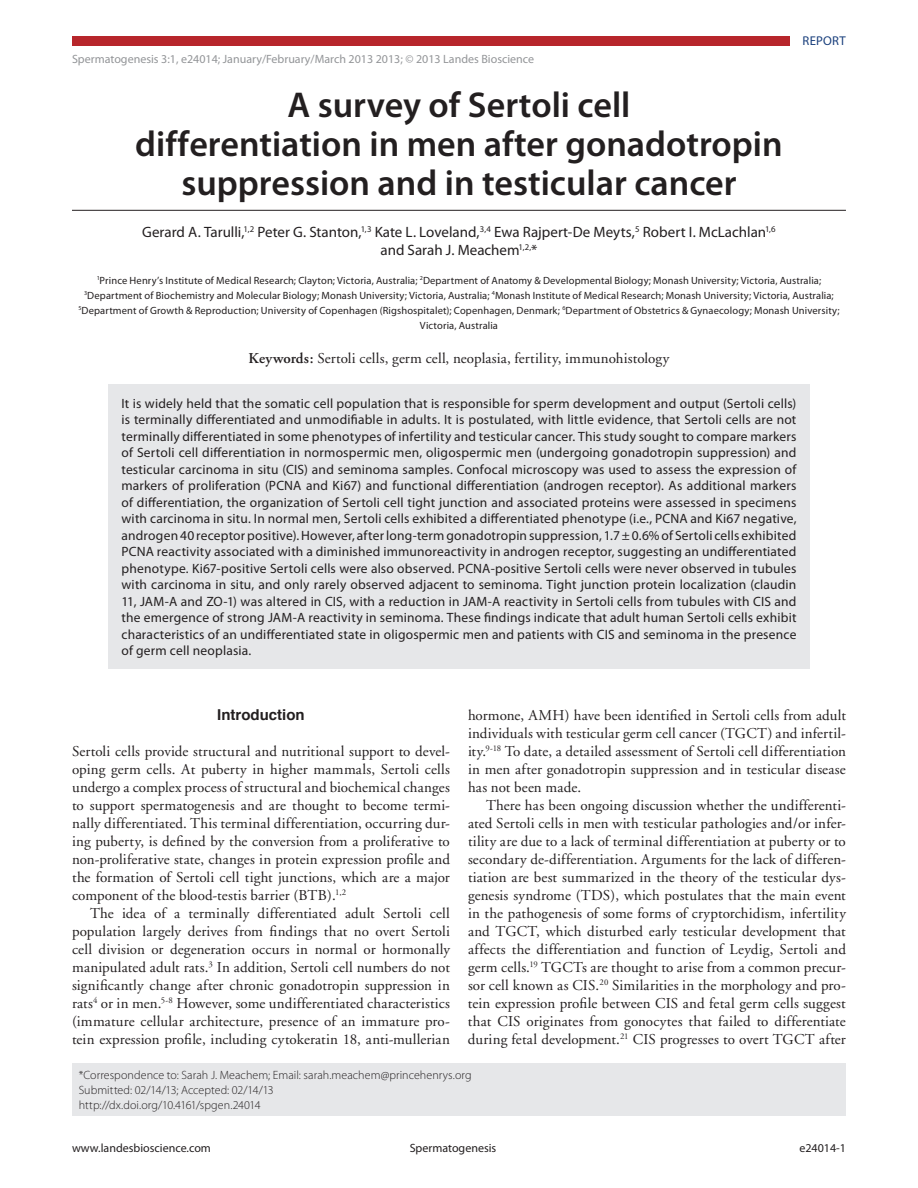
<style>
.page{position:relative;width:918px;height:1188px;background:#fff}
.page>*{position:absolute;margin:0;border:0;box-sizing:border-box;transform-origin:0 0}
.t1{font:600 36px/39px "Myriad Pro";color:#231f20;text-align:center}
.t2{font:15px/18px "Adobe Garamond";letter-spacing:.005em;color:#231f20;text-align:justify}
.t3{font:15px/18px "Myriad Pro";color:#231f20;text-align:center}
.t4{font:700 15px "Helvetica";color:#231f20}
.t5{font:13.5px/16.5px "Myriad Pro";letter-spacing:.015em;color:#231f20;text-align:justify}
.t6{font:12.75px "Myriad Pro";letter-spacing:.02em;color:#193f7c}
.t7{font:300 12px/15px "Myriad Pro";letter-spacing:.005em;color:#231f20}
.t8{font:12px "Myriad Pro";color:#939598}
.t9{font:12px "Myriad Pro";color:#231f20}
.t10{font:10.5px/15px "Myriad Pro";letter-spacing:.01em;color:#231f20;text-align:center}
.s1{font-weight:600}
</style>
<div class="page">
<div style="left:72px;top:36px;width:718px;height:10px;background:#b7262b"></div>
<div style="left:72px;top:1063px;width:774px;height:53px;background:#e6e7e9"></div>
<div style="left:108px;top:384px;width:702px;height:285px;background:#e6e7e9"></div>
<hr style="left:72px;top:210px;width:774px;height:1px;background:#231f20">
<p class="t8" style="left:72px;top:52px;width:464px">Spermatogenesis 3:1, e24014; January/February/March 2013 2013; © 2013 Landes Bioscience</p>
<p class="t6" style="left:803px;top:33px;width:45px">REPORT</p>
<h1 class="t1" style="left:135px;top:85px;width:649px">A survey of Sertoli cell<br>differentiation in men after gonadotropin suppression and in testicular cancer</h1>
<p class="t3" style="left:142px;top:223px;width:635px">Gerard A. Tarulli,<sup>1,2</sup> Peter G. Stanton,<sup>1,3</sup> Kate L. Loveland,<sup>3,4</sup> Ewa Rajpert-De Meyts,<sup>5</sup> Robert I. McLachlan<sup>1,6 </sup>and Sarah J. Meachem<sup>1,2,</sup>*</p>
<p class="t10" style="left:78px;top:273px;width:763px"><sup>1</sup>Prince Henry’s Institute of Medical Research; Clayton; Victoria, Australia; <sup>2</sup>Department of Anatomy &amp; Developmental Biology; Monash University; Victoria, Australia; <sup>3</sup>Department of Biochemistry and Molecular Biology; Monash University; Victoria, Australia; <sup>4</sup>Monash Institute of Medical Research; Monash University; Victoria, Australia; <sup>5</sup>Department of Growth &amp; Reproduction; University of Copenhagen (Rigshospitalet); Copenhagen, Denmark; <sup>6</sup>Department of Obstetrics &amp; Gynaecology; Monash University; Victoria, Australia</p>
<p class="t2" style="left:248px;top:350px;width:422px"><span class="s1">Keywords:</span> Sertoli cells, germ cell, neoplasia, fertility, immunohistology</p>
<p class="t5" style="left:122px;top:395px;width:677px">It is widely held that the somatic cell population that is responsible for sperm development and output (Sertoli cells) is terminally differentiated and unmodifiable in adults. It is postulated, with little evidence, that Sertoli cells are not terminally differentiated in some phenotypes of infertility and testicular cancer. This study sought to compare markers of Sertoli cell differentiation in normospermic men, oligospermic men (undergoing gonadotropin suppression) and testicular carcinoma in situ (CIS) and seminoma samples. Confocal microscopy was used to assess the expression of markers of proliferation (PCNA and Ki67) and functional differentiation (androgen receptor). As additional markers of differentiation, the organization of Sertoli cell tight junction and associated proteins were assessed in specimens with carcinoma in situ. In normal men, Sertoli cells exhibited a differentiated phenotype (i.e., PCNA and Ki67 negative, androgen 40 receptor positive). However, after long-term gonadotropin suppression, 1.7 ± 0.6% of Sertoli cells exhibited PCNA reactivity associated with a diminished immunoreactivity in androgen receptor, suggesting an undifferentiated phenotype. Ki67-positive Sertoli cells were also observed. PCNA-positive Sertoli cells were never observed in tubules with carcinoma in situ, and only rarely observed adjacent to seminoma. Tight junction protein localization (claudin 11, JAM-A and ZO-1) was altered in CIS, with a reduction in JAM-A reactivity in Sertoli cells from tubules with CIS and the emergence of strong JAM-A reactivity in seminoma. These findings indicate that adult human Sertoli cells exhibit characteristics of an undifferentiated state in oligospermic men and patients with CIS and seminoma in the presence of germ cell neoplasia.</p>
<p class="t4" style="left:217px;top:704px;width:89px">Introduction</p>
<p class="t2" style="left:72px;top:743px;width:380px">Sertoli cells provide structural and nutritional support to devel&shy;oping germ cells. At puberty in higher mammals, Sertoli cells undergo a complex process of structural and biochemical changes to support spermatogenesis and are thought to become termi&shy;nally differentiated. This terminal differentiation, occurring dur&shy;ing puberty, is defined by the conversion from a proliferative to non-proliferative state, changes in protein expression profile and the formation of Sertoli cell tight junctions, which are a major component of the blood-testis barrier (BTB).<sup>1,2</sup></p>
<p class="t2" style="left:72px;top:905px;width:380px;text-indent:18px">The idea of a terminally differentiated adult Sertoli cell population largely derives from findings that no overt Sertoli cell division or degeneration occurs in normal or hormonally manipulated adult rats.<sup>3</sup> In addition, Sertoli cell numbers do not significantly change after chronic gonadotropin suppression in rats<sup>4</sup> or in men.<sup>5-8</sup> However, some undifferentiated characteristics (immature cellular architecture, presence of an immature pro&shy;tein expression profile, including cytokeratin 18, anti-mullerian</p>
<p class="t2" style="left:468px;top:707px;width:380px">hormone, AMH) have been identified in Sertoli cells from adult individuals with testicular germ cell cancer (TGCT) and infertil&shy;ity.<sup>9-18</sup> To date, a detailed assessment of Sertoli cell differentiation in men after gonadotropin suppression and in testicular disease has not been made.</p>
<p class="t2" style="left:468px;top:797px;width:379px;text-indent:18px">There has been ongoing discussion whether the undifferenti&shy;ated Sertoli cells in men with testicular pathologies and/or infer&shy;tility are due to a lack of terminal differentiation at puberty or to secondary de-differentiation. Arguments for the lack of differen&shy;tiation are best summarized in the theory of the testicular dys&shy;genesis syndrome (TDS), which postulates that the main event in the pathogenesis of some forms of cryptorchidism, infertility and TGCT, which disturbed early testicular development that affects the differentiation and function of Leydig, Sertoli and germ cells.<sup>19</sup> TGCTs are thought to arise from a common precur&shy;sor cell known as CIS.<sup>20</sup> Similarities in the morphology and pro&shy;tein expression profile between CIS and fetal germ cells suggest that CIS originates from gonocytes that failed to differentiate during fetal development.<sup>21</sup> CIS progresses to overt TGCT after</p>
<p class="t7" style="left:79px;top:1068px;width:394px">*Correspondence to: Sarah J. Meachem; Email: sarah.meachem@princehenrys.org<br>Submitted: 02/14/13; Accepted: 02/14/13<br>http://dx.doi.org/10.4161/spgen.24014</p>
<p class="t9" style="left:72px;top:1141px;width:140px">www.landesbioscience.com</p>
<p class="t9" style="left:410px;top:1141px;width:88px">Spermatogenesis</p>
<p class="t9" style="left:799px;top:1141px;width:48px">e24014-1</p>
</div>
